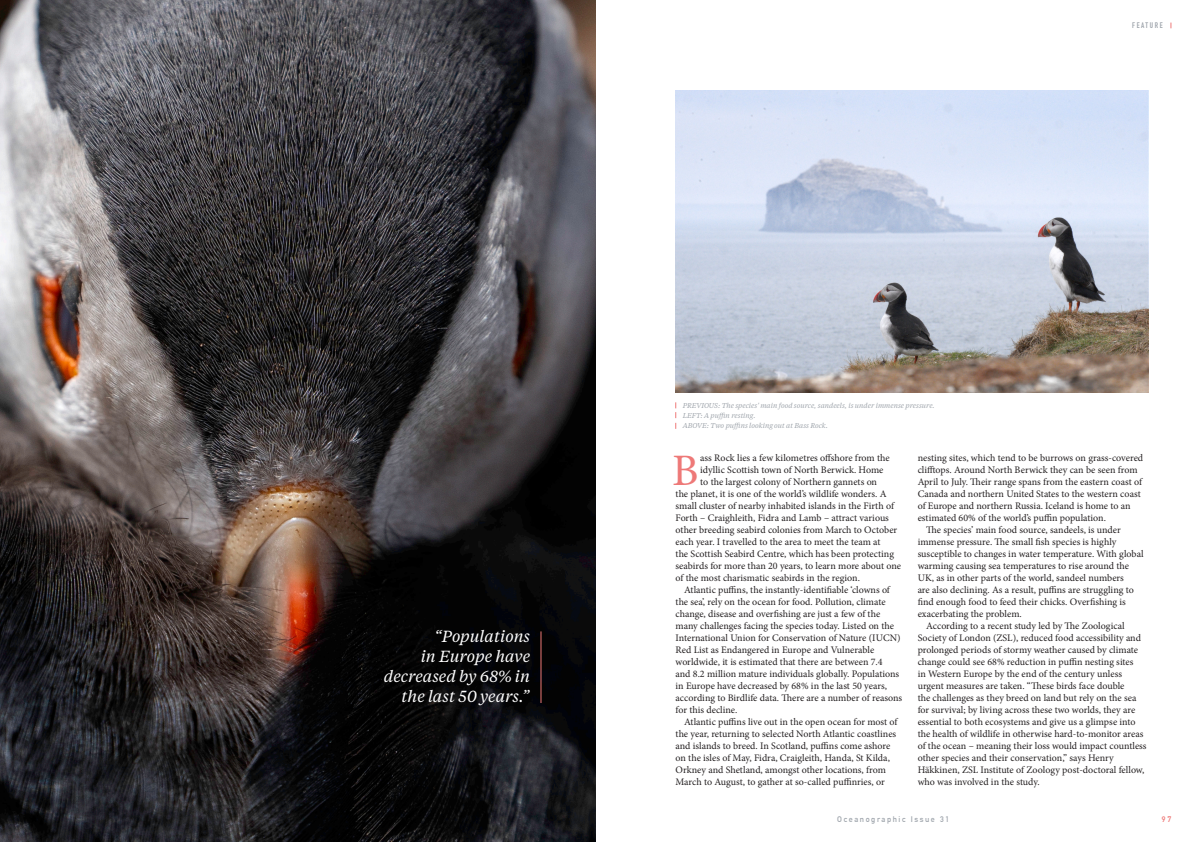
<style>
.page{position:relative;width:1191px;height:842px;background:#fff}
.page>*{position:absolute;margin:0;border:0;box-sizing:border-box;transform-origin:0 0}
.t1{font:45px "Minion Pro";color:#ee7978}
.t2{font:italic 16px/20px "Tiempos Text";color:#fff;text-align:right}
.t3{font:10px/12px "Minion Pro";color:#231f20}
.t4{font:700 8px "DIN Alternate";letter-spacing:.2em;color:#9fa5ac}
.t5{font:700 8px "DIN Condensed";letter-spacing:.2em;color:#9fa5ac}
.t6{font:700 8px "DIN Alternate";color:#ee7978}
.t7{font:italic 7px/10px "Tiempos Text";color:#9fa5ac}
</style>
<div class="page">
<img style="left:0;top:0;width:595px;height:842px">
<img style="left:676px;top:91px;width:472px;height:302px">
<svg style="left:675px;top:402px;width:1px;height:27px"></svg>
<hr style="left:540px;top:631px;width:1px;height:72px;background:#ee7978">
<p class="t5" style="left:1132px;top:20px;width:32px">FEATURE</p>
<p class="t2" style="left:384px;top:626px;width:148px">“Populations<br>in Europe have decreased by 68% in the last 50 years.”</p>
<p class="t7" style="left:683px;top:400px;width:253px">PREVIOUS: The species' main food source, sandeels, is under immense pressure.<br>LEFT: A puffin resting.</p>
<p class="t7" style="left:683px;top:420px;width:147px">ABOVE: Two puffins looking out at Bass Rock.</p>
<p class="t1" style="left:672px;top:440px;width:28px">B</p>
<p class="t3" style="left:917px;top:452px;width:227px">nesting sites, which tend to be burrows on grass-covered clifftops. Around North Berwick they can be seen from April to July. Their range spans from the eastern coast of Canada and northern United States to the western coast of Europe and northern Russia. Iceland is home to an estimated 60% of the world’s puffin population.</p>
<p class="t3" style="left:917px;top:524px;width:227px;text-indent:9px">The species’ main food source, sandeels, is under immense pressure. The small fish species is highly susceptible to changes in water temperature. With global warming causing sea temperatures to rise around the UK, as in other parts of the world, sandeel numbers<br>are also declining. As a result, puffins are struggling to find enough food to feed their chicks. Overfishing is exacerbating the problem.</p>
<p class="t3" style="left:917px;top:620px;width:230px;text-indent:9px">According to a recent study led by The Zoological Society of London (ZSL), reduced food accessibility and prolonged periods of stormy weather caused by climate change could see 68% reduction in puffin nesting sites<br>in Western Europe by the end of the century unless urgent measures are taken. “These birds face double<br>the challenges as they breed on land but rely on the sea for survival; by living across these two worlds, they are essential to both ecosystems and give us a glimpse into the health of wildlife in otherwise hard-to-monitor areas of the ocean – meaning their loss would impact countless other species and their conservation,” says Henry Häkkinen, ZSL Institute of Zoology post-doctoral fellow, who was involved in the study.</p>
<p class="t3" style="left:700px;top:452px;width:191px">ass Rock lies a few kilometres offshore from the</p>
<p class="t3" style="left:700px;top:464px;width:185px">idyllic Scottish town of North Berwick. Home</p>
<p class="t3" style="left:700px;top:476px;width:178px">to the largest colony of Northern gannets on</p>
<p class="t3" style="left:675px;top:488px;width:213px">the planet, it is one of the world’s wildlife wonders. A</p>
<p class="t3" style="left:675px;top:500px;width:220px">small cluster of nearby inhabited islands in the Firth of</p>
<p class="t3" style="left:675px;top:512px;width:215px">Forth – Craighleith, Fidra and Lamb – attract various</p>
<p class="t3" style="left:675px;top:524px;width:223px">other breeding seabird colonies from March to October</p>
<p class="t3" style="left:675px;top:536px;width:206px">each year. I travelled to the area to meet the team at</p>
<p class="t3" style="left:675px;top:548px;width:220px">the Scottish Seabird Centre, which has been protecting</p>
<p class="t3" style="left:675px;top:560px;width:227px">seabirds for more than 20 years, to learn more about one</p>
<p class="t3" style="left:675px;top:572px;width:186px">of the most charismatic seabirds in the region.</p>
<p class="t3" style="left:675px;top:584px;width:228px;text-indent:9px">Atlantic puffins, the instantly-identifiable ‘clowns of the sea’, rely on the ocean for food. Pollution, climate change, disease and overfishing are just a few of the many challenges facing the species today. Listed on the International Union for Conservation of Nature (IUCN)<br>Red List as Endangered in Europe and Vulnerable worldwide, it is estimated that there are between 7.4<br>and 8.2 million mature individuals globally. Populations in Europe have decreased by 68% in the last 50 years, according to Birdlife data. There are a number of reasons for this decline.</p>
<p class="t3" style="left:675px;top:716px;width:223px;text-indent:9px">Atlantic puffins live out in the open ocean for most of the year, returning to selected North Atlantic coastlines and islands to breed. In Scotland, puffins come ashore on the isles of May, Fidra, Craigleith, Handa, St Kilda, Orkney and Shetland, amongst other locations, from March to August, to gather at so-called puffinries, or</p>
<p class="t4" style="left:837px;top:813px;width:113px">Oceanographic Issue 31</p>
<p class="t6" style="left:1162px;top:813px;width:11px">97</p>
</div>
